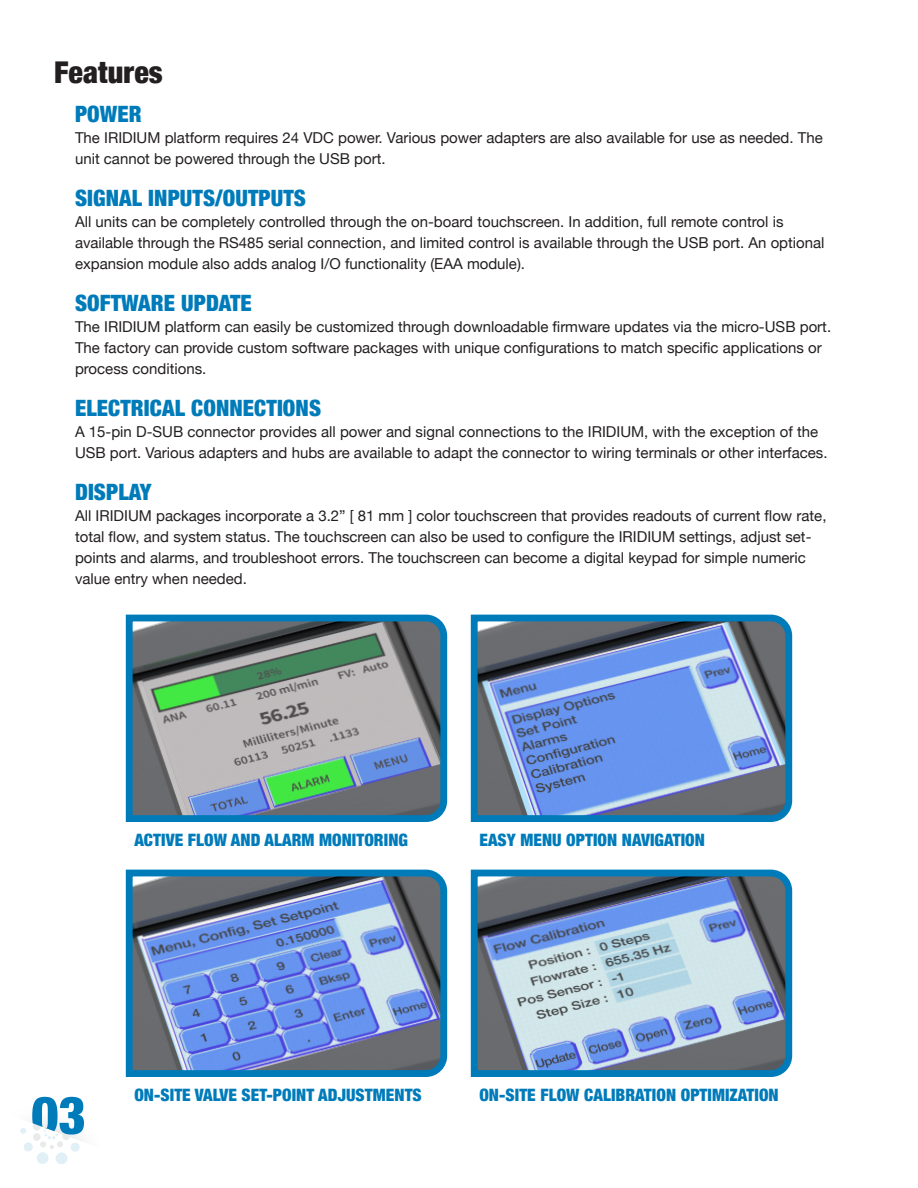
<style>
.page{position:relative;width:918px;height:1188px;background:#fff}
.page>*{position:absolute;margin:0;border:0;box-sizing:border-box;transform-origin:0 0}
.t1{font:900 condensed 52.5px "Helvetica Neue";color:#007bba}
.t2{font:900 condensed 30px "Helvetica Neue";letter-spacing:.005em;color:#231f20}
.t3{font:900 condensed 22.5px "Helvetica Neue";letter-spacing:.005em;color:#007bba}
.t4{font:900 condensed 17.1px "Helvetica Neue";letter-spacing:.005em;color:#007bba}
.t5{font:15px/21px "Helvetica Neue";color:#231f20}
</style>
<div class="page">
<svg style="left:125px;top:614px;width:323px;height:208px;background:#769194"></svg>
<svg style="left:470px;top:614px;width:323px;height:208px;background:#6689ba"></svg>
<svg style="left:125px;top:869px;width:323px;height:208px;background:#6787b9"></svg>
<svg style="left:470px;top:869px;width:323px;height:208px;background:#7e9bb6"></svg>
<svg style="left:20px;top:1121px;width:62px;height:43px"></svg>
<p class="t2" style="left:54px;top:48px;width:110px">Features</p>
<p class="t3" style="left:75px;top:95px;width:68px">POWER</p>
<p class="t5" style="left:75px;top:128px;width:749px">The IRIDIUM platform requires 24 VDC power. Various power adapters are also available for use as needed. The unit cannot be powered through the USB port.</p>
<p class="t3" style="left:75px;top:179px;width:233px">SIGNAL INPUTS/OUTPUTS</p>
<p class="t5" style="left:75px;top:212px;width:751px">All units can be completely controlled through the on-board touchscreen. In addition, full remote control is available through the RS485 serial connection, and limited control is available through the USB port. An optional expansion module also adds analog I/O functionality (EAA module).</p>
<p class="t3" style="left:75px;top:284px;width:178px">SOFTWARE UPDATE</p>
<p class="t5" style="left:75px;top:317px;width:758px">The IRIDIUM platform can easily be customized through downloadable firmware updates via the micro-USB port.<br>The factory can provide custom software packages with unique configurations to match specific applications or process conditions.</p>
<p class="t3" style="left:75px;top:389px;width:248px">ELECTRICAL CONNECTIONS</p>
<p class="t5" style="left:75px;top:422px;width:754px">A 15-pin D-SUB connector provides all power and signal connections to the IRIDIUM, with the exception of the<br>USB port. Various adapters and hubs are available to adapt the connector to wiring terminals or other interfaces.</p>
<p class="t3" style="left:75px;top:473px;width:78px">DISPLAY</p>
<p class="t5" style="left:75px;top:506px;width:753px">All IRIDIUM packages incorporate a 3.2” [ 81 mm ] color touchscreen that provides readouts of current flow rate, total flow, and system status. The touchscreen can also be used to configure the IRIDIUM settings, adjust set&shy;points and alarms, and troubleshoot errors. The touchscreen can become a digital keypad for simple numeric value entry when needed.</p>
<p class="t4" style="left:134px;top:826px;width:275px">ACTIVE FLOW AND ALARM MONITORING</p>
<p class="t4" style="left:479px;top:826px;width:227px">EASY MENU OPTION NAVIGATION</p>
<p class="t1" style="left:31px;top:1072px;width:56px">03</p>
<p class="t4" style="left:134px;top:1081px;width:289px">ON-SITE VALVE SET-POINT ADJUSTMENTS</p>
<p class="t4" style="left:479px;top:1081px;width:301px">ON-SITE FLOW CALIBRATION OPTIMIZATION</p>
</div>
